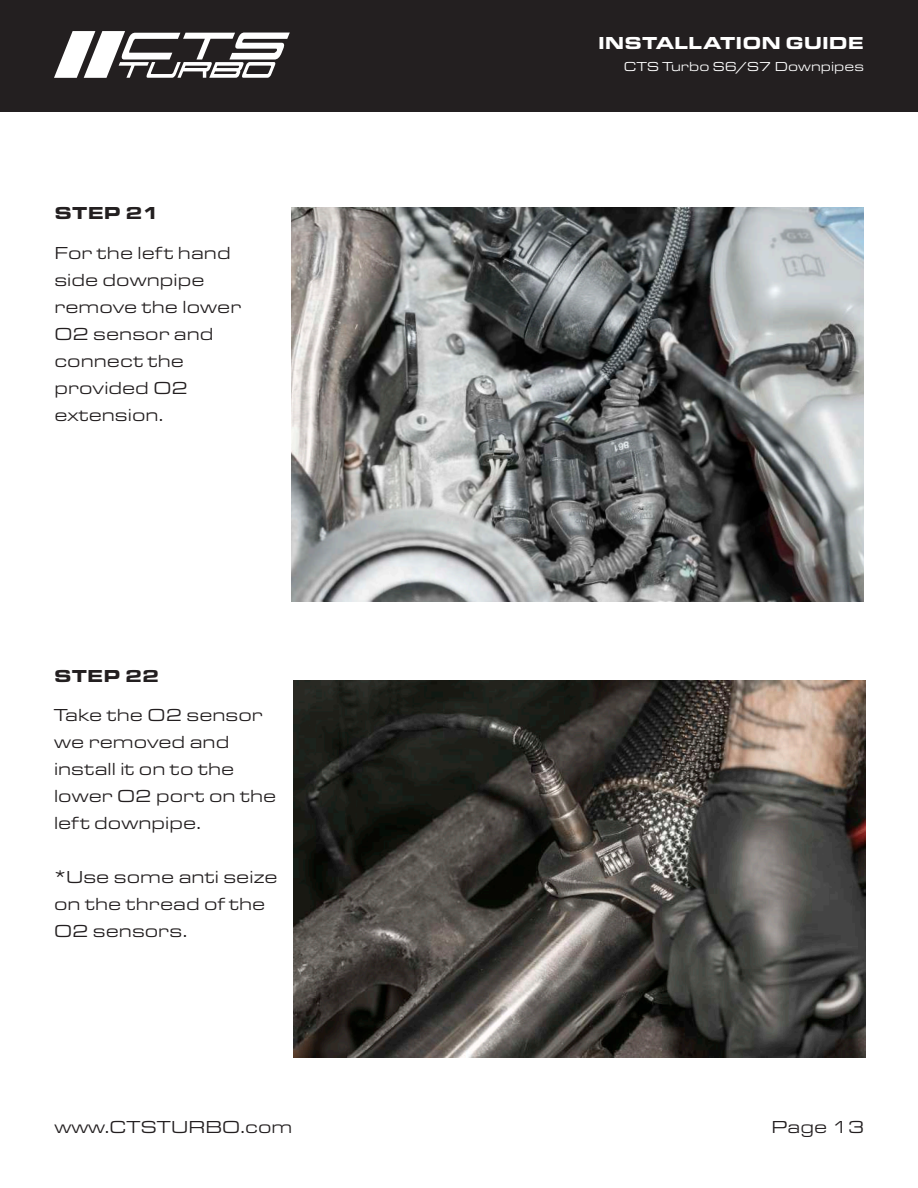
<style>
.page{position:relative;width:918px;height:1188px;background:#fff}
.page>*{position:absolute;margin:0;border:0;box-sizing:border-box;transform-origin:0 0}
.t1{font:18px/27px "Eurostile Ext";color:#231f20}
.t2{font:900 18px "Eurostile Ext";color:#fff}
.t3{font:900 18px "Eurostile Ext";letter-spacing:.005em;color:#231f20}
.t4{font:13.5px "Eurostile Ext";color:#fff}
</style>
<div class="page">
<div style="left:1px;top:0;width:917px;height:112px;background:#231f20"></div>
<svg style="left:54px;top:31px;width:236px;height:47px"></svg>
<img style="left:293px;top:681px;width:573px;height:376px">
<img style="left:292px;top:207px;width:572px;height:394px">
<p class="t2" style="left:598px;top:29px;width:267px">INSTALLATION GUIDE</p>
<p class="t3" style="left:54px;top:200px;width:107px">STEP 21</p>
<p class="t1" style="left:54px;top:239px;width:188px">For the left hand side downpipe remove the lower<br>O2 sensor and connect the provided O2 extension.</p>
<p class="t3" style="left:54px;top:662px;width:107px">STEP 22</p>
<p class="t1" style="left:54px;top:700px;width:224px">Take the O2 sensor we removed and install it on to the lower O2 port on the left downpipe.</p>
<p class="t1" style="left:54px;top:862px;width:225px">*Use some anti seize on the thread of the<br>O2 sensors.</p>
<p class="t4" style="left:624px;top:58px;width:242px">CTS Turbo S6/S7 Downpipes</p>
<p class="t1" style="left:54px;top:1113px;width:240px">www.CTSTURBO.com</p>
<p class="t1" style="left:771px;top:1113px;width:94px">Page 13</p>
</div>
